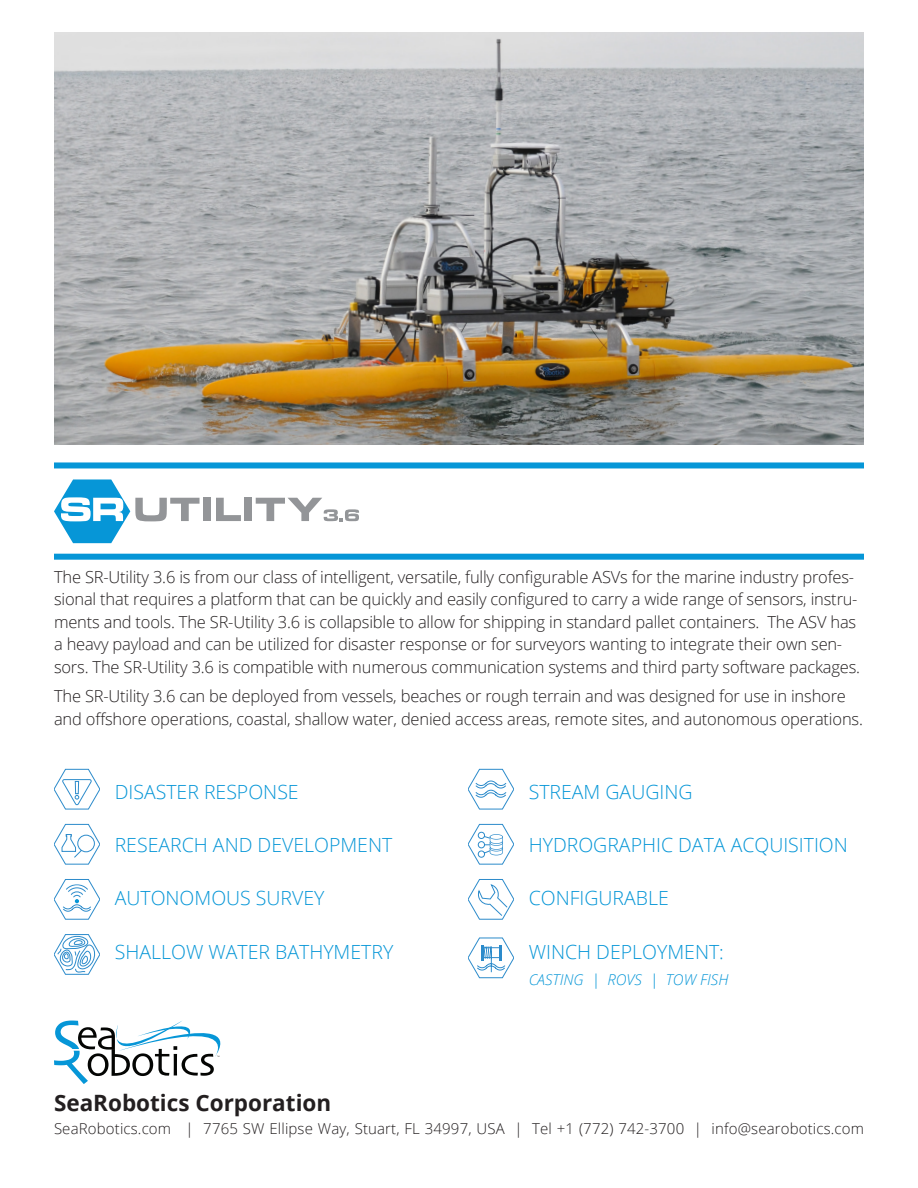
<style>
.page{position:relative;width:918px;height:1188px;background:#fff}
.page>*{position:absolute;margin:0;border:0;box-sizing:border-box;transform-origin:0 0}
.t1{font:700 22.5px "Open Sans";color:#231f20}
.ul_icons{font:300 19.5px "Open Sans";color:#0696d7}
.t2{font:300 16.5px/22.5px "Open Sans";letter-spacing:-.01em;color:#231f20}
.t3{font:300 15px "Open Sans";letter-spacing:.01em;color:#231f20}
.ul_icons-2{font:italic 300 15px "Open Sans";color:#0696d7}
</style>
<div class="page">
<img style="left:54px;top:33px;width:810px;height:411px">
<svg style="left:54px;top:1020px;width:167px;height:64px"></svg>
<div style="left:54px;top:462px;width:810px;height:6px;background:#0696d7"></div>
<div style="left:54px;top:554px;width:810px;height:6px;background:#0696d7"></div>
<div style="left:203px;top:498px;width:8px;height:23px;background:#939598"></div>
<svg style="left:216px;top:498px;width:25px;height:23px"></svg>
<div style="left:244px;top:498px;width:8px;height:23px;background:#939598"></div>
<svg style="left:256px;top:498px;width:103px;height:23px"></svg>
<svg style="left:54px;top:479px;width:146px;height:64px"></svg>
<svg style="left:54px;top:768px;width:46px;height:42px"></svg>
<svg style="left:468px;top:768px;width:46px;height:42px"></svg>
<svg style="left:54px;top:934px;width:46px;height:41px"></svg>
<svg style="left:54px;top:823px;width:46px;height:42px"></svg>
<svg style="left:468px;top:823px;width:46px;height:42px"></svg>
<svg style="left:54px;top:879px;width:46px;height:41px"></svg>
<svg style="left:468px;top:937px;width:46px;height:42px"></svg>
<svg style="left:468px;top:879px;width:46px;height:41px"></svg>
<p class="t2" style="left:54px;top:565px;width:808px">The SR-Utility 3.6 is from our class of intelligent, versatile, fully configurable ASVs for the marine industry profes&shy;sional that requires a platform that can be quickly and easily configured to carry a wide range of sensors, instru&shy;ments and tools. The SR-Utility 3.6 is collapsible to allow for shipping in standard pallet containers. The ASV has a heavy payload and can be utilized for disaster response or for surveyors wanting to integrate their own sen&shy;sors. The SR-Utility 3.6 is compatible with numerous communication systems and third party software packages.</p>
<p class="t2" style="left:54px;top:684px;width:810px">The SR-Utility 3.6 can be deployed from vessels, beaches or rough terrain and was designed for use in inshore and offshore operations, coastal, shallow water, denied access areas, remote sites, and autonomous operations.</p>
<p class="ul_icons" style="left:115px;top:779px;width:186px">DISASTER RESPONSE</p>
<p class="ul_icons" style="left:115px;top:832px;width:279px">RESEARCH AND DEVELOPMENT</p>
<p class="ul_icons" style="left:115px;top:885px;width:211px">AUTONOMOUS SURVEY</p>
<p class="ul_icons" style="left:115px;top:938px;width:280px">SHALLOW WATER BATHYMETRY</p>
<p class="ul_icons" style="left:529px;top:779px;width:165px">STREAM GAUGING</p>
<p class="ul_icons" style="left:529px;top:832px;width:321px">HYDROGRAPHIC DATA ACQUISITION</p>
<p class="ul_icons" style="left:529px;top:885px;width:142px">CONFIGURABLE</p>
<p class="ul_icons" style="left:529px;top:938px;width:197px">WINCH DEPLOYMENT:</p>
<p class="ul_icons-2" style="left:529px;top:969px;width:201px">CASTING | ROVS | TOW FISH</p>
<p class="t1" style="left:54px;top:1087px;width:279px">SeaRobotics Corporation</p>
<p class="t3" style="left:54px;top:1118px;width:812px">SeaRobotics.com | 7765 SW Ellipse Way, Stuart, FL 34997, USA | Tel +1 (772) 742-3700 | info@searobotics.com</p>
</div>
